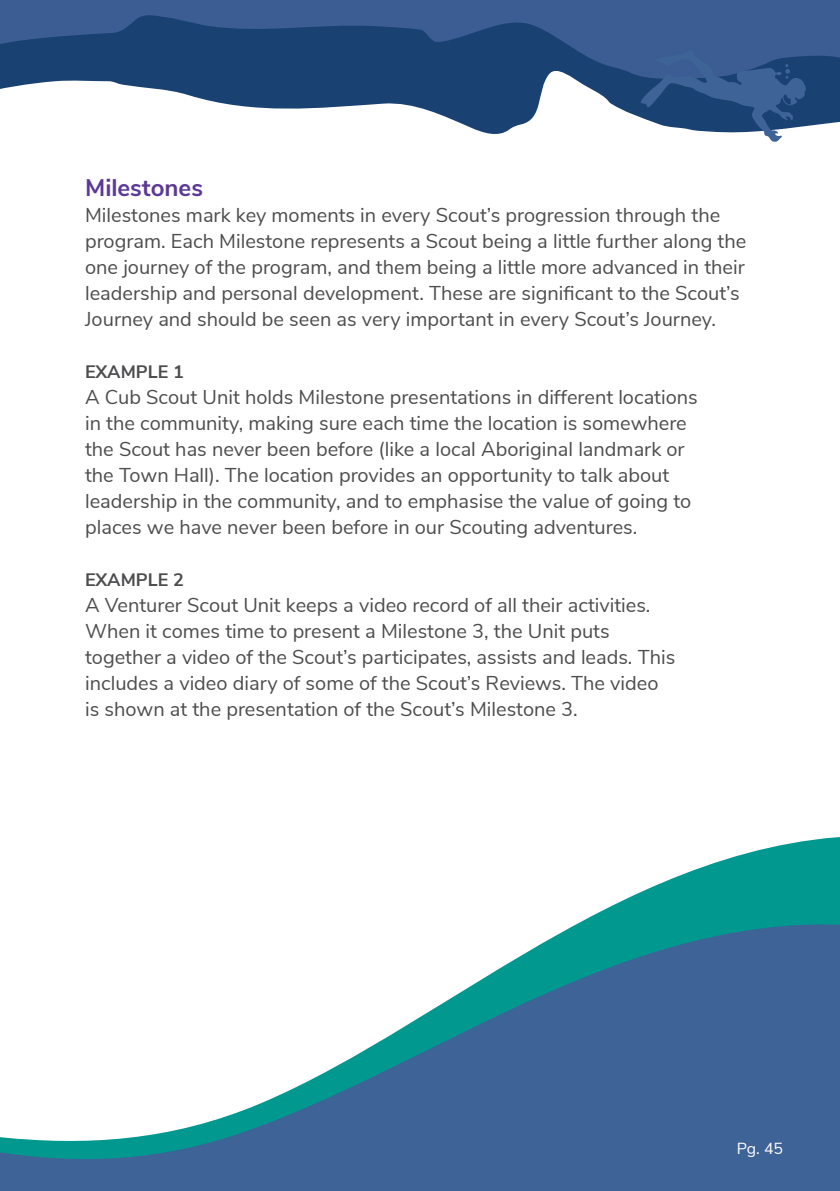
<style>
.page{position:relative;width:840px;height:1191px;background:#fff}
.page>*{position:absolute;margin:0;border:0;box-sizing:border-box;transform-origin:0 0}
.Subheading{font:700 24px "Nunito Sans";color:#5c3996}
.Body{font:20px/26px "Nunito Sans";color:#4d4d4f}
.Body_Header{font:700 18px "Nunito Sans";color:#4d4d4f}
.Table_Body{font:16px "Nunito Sans";color:#fff}
</style>
<div class="page">
<svg style="left:185px;top:94px;width:654px;height:40px"></svg>
<svg style="left:0;top:0;width:839px;height:94px;fill:#194171"></svg>
<svg style="left:648px;top:837px;width:191px;height:52px;fill:#00988f"></svg>
<svg style="left:0;top:889px;width:839px;height:302px"></svg>
<svg style="left:638px;top:50px;width:168px;height:92px"></svg>
<p class="Subheading" style="left:85px;top:170px;width:119px">Milestones</p>
<p class="Body" style="left:85px;top:201px;width:662px">Milestones mark key moments in every Scout’s progression through the program. Each Milestone represents a Scout being a little further along the one journey of the program, and them being a little more advanced in their leadership and personal development. These are significant to the Scout’s Journey and should be seen as very important in every Scout’s Journey.</p>
<p class="Body_Header" style="left:85px;top:359px;width:100px">EXAMPLE 1</p>
<p class="Body" style="left:85px;top:383px;width:614px">A Cub Scout Unit holds Milestone presentations in different locations in the community, making sure each time the location is somewhere the Scout has never been before (like a local Aboriginal landmark or the Town Hall). The location provides an opportunity to talk about leadership in the community, and to emphasise the value of going to places we have never been before in our Scouting adventures.</p>
<p class="Body_Header" style="left:85px;top:567px;width:100px">EXAMPLE 2</p>
<p class="Body" style="left:85px;top:591px;width:591px">A Venturer Scout Unit keeps a video record of all their activities.<br>When it comes time to present a Milestone 3, the Unit puts together a video of the Scout’s participates, assists and leads. This includes a video diary of some of the Scout’s Reviews. The video is shown at the presentation of the Scout’s Milestone 3.</p>
<p class="Table_Body" style="left:736px;top:1136px;width:48px">Pg. 45</p>
</div>
